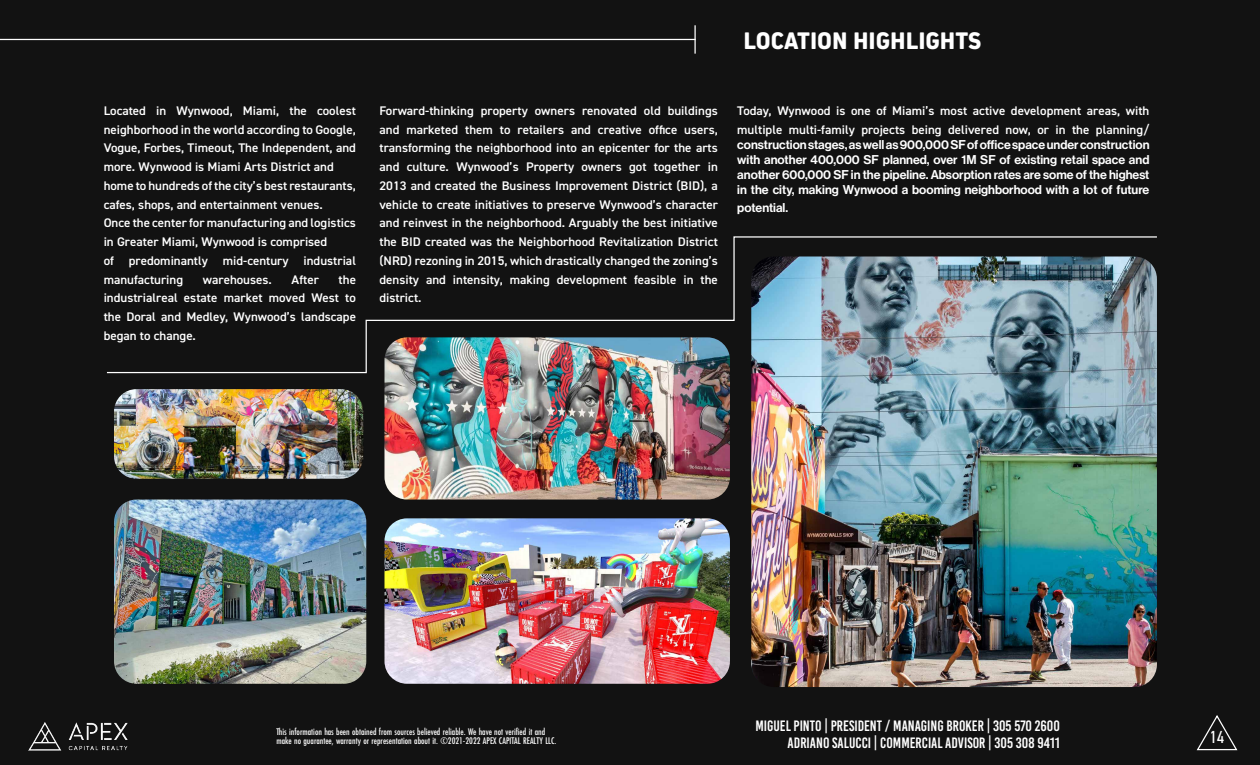
<style>
.page{position:relative;width:1260px;height:765px;background:#121212}
.page>*{position:absolute;margin:0;border:0;box-sizing:border-box;transform-origin:0 0}
.t1{font:800 25px "Kiro";color:#fff}
.t2{font:condensed 17.5px "DIN2014";color:#fff}
.t3{font:15px/17.5px "Bebas Kai";color:#fff;text-align:right}
.t4{font:600 12.5px/18.8px "DIN2014";color:#fff;scale:1.04 1}
.t5{font:12.5px/15px "N Haas Grotesk DS Pro 65 Md";color:#fff;text-align:justify}
.t6{font:500 10px/8.8px "Futura PT Cond";color:#fff}
</style>
<div class="page">
<hr style="left:0;top:39px;width:696px;height:1px;background:#fff">
<hr style="left:694px;top:25px;width:2px;height:29px;background:#fff">
<img style="left:751px;top:374px;width:406px;height:313px">
<img style="left:384px;top:374px;width:346px;height:126px">
<img style="left:384px;top:518px;width:346px;height:166px">
<img style="left:114px;top:500px;width:252px;height:184px">
<img style="left:114px;top:389px;width:249px;height:90px">
<img style="left:106px;top:236px;width:1051px;height:138px">
<img style="left:28px;top:722px;width:100px;height:29px">
<svg style="left:1196px;top:715px;width:42px;height:36px"></svg>
<p class="t4" style="left:104px;top:101px;width:244px">Located in Wynwood, Miami, the coolest neighborhood in the world according to Google, Vogue, Forbes, Timeout, The Independent, and more. Wynwood is Miami Arts District and home to hundreds of the city’s best restaurants, cafes, shops, and entertainment venues.<br>Once the center for manufacturing and logistics in Greater Miami, Wynwood is comprised<br>of predominantly mid-century industrial manufacturing</p>
<p class="t4" style="left:104px;top:270px;width:244px;text-align:justify;text-indent:235px">the industrialreal estate market moved West to the Doral and Medley, Wynwood’s landscape began to change.</p>
<p class="t4" style="left:203px;top:270px;width:68px">warehouses.</p>
<p class="t4" style="left:292px;top:270px;width:28px">After</p>
<h1 class="t1" style="left:743px;top:26px;width:239px">LOCATION HIGHLIGHTS</h1>
<p class="t4" style="left:379px;top:101px;width:327px;text-align:justify">Forward-thinking property owners renovated old buildings and marketed them to retailers and creative office users, transforming the neighborhood into an epicenter for the arts and culture. Wynwood’s Property owners got together in 2013 and created the Business Improvement District (BID), a vehicle to create initiatives to preserve Wynwood’s character and reinvest in the neighborhood. Arguably the best initiative the BID created was the Neighborhood Revitalization District (NRD) rezoning in 2015, which drastically changed the zoning’s density and intensity, making development feasible in the district.</p>
<p class="t4" style="left:737px;top:101px;width:398px">Today, Wynwood is one of Miami’s most active development areas, with multiple multi-family projects being delivered now, or in the planning/</p>
<p class="t5" style="left:737px;top:137px;width:414px">construction stages, as well as 900,000 SF of office space under construction with another 400,000 SF planned, over 1M SF of existing retail space and another 600,000 SF in the pipeline. Absorption rates are some of the highest in the city, making Wynwood a booming neighborhood with a lot of future</p>
<p class="t5" style="left:737px;top:201px;width:52px">potential.</p>
<p class="t3" style="left:755px;top:717px;width:306px">MIGUEL PINTO | PRESIDENT / MANAGING BROKER | 305 570 2600<br>ADRIANO SALUCCI | COMMERCIAL ADVISOR | 305 308 9411</p>
<p class="t6" style="left:276px;top:727px;width:282px">This information has been obtained from sources believed reliable. We have not verified it and make no guarantee, warranty or representation about it. ©2021-2022 APEX CAPITAL REALTY LLC.</p>
<h2 class="t2" style="left:1210px;top:726px;width:16px">14</h2>
</div>
